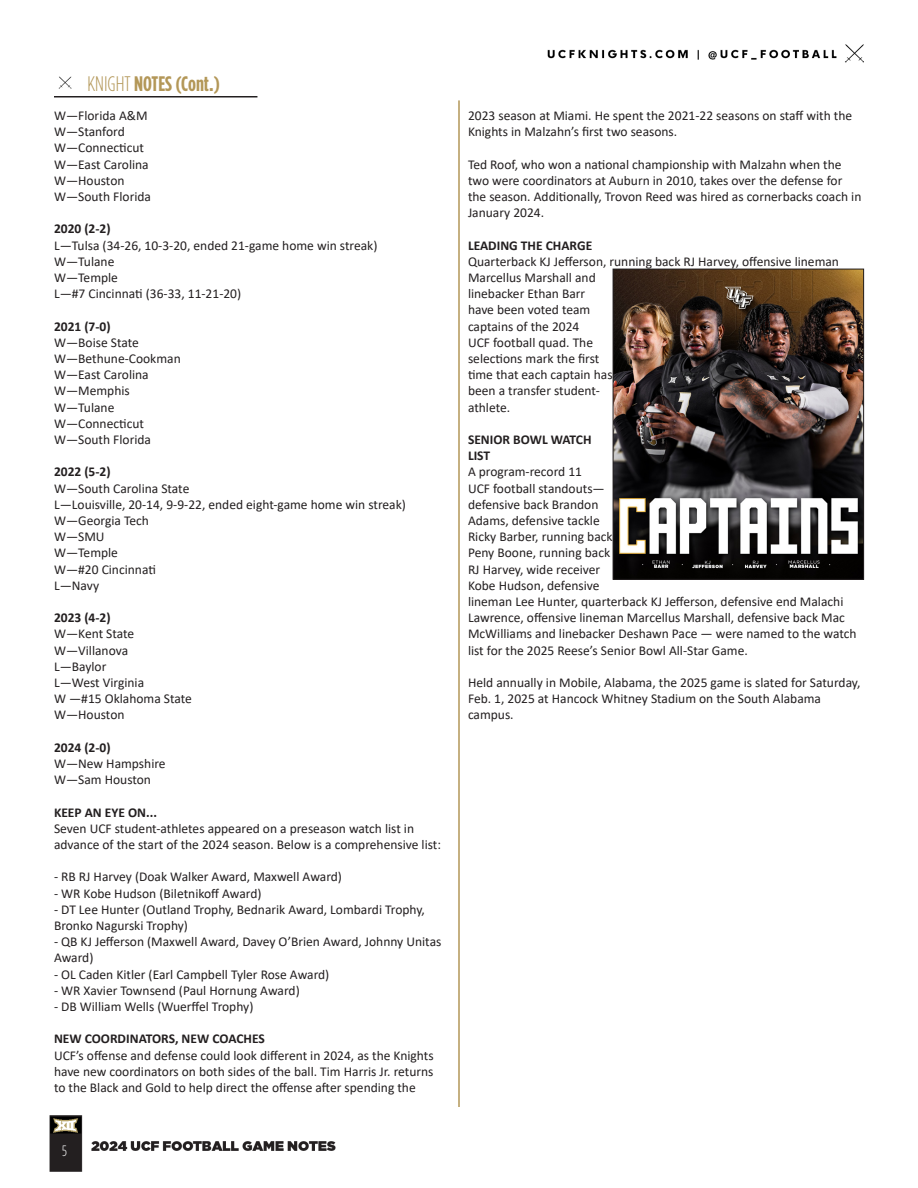
<style>
.page{position:relative;width:918px;height:1188px;background:#fff}
.page>*{position:absolute;margin:0;border:0;box-sizing:border-box;transform-origin:0 0}
.t1{font:700 21px "Gotham Condensed";color:#b39758}
.t2{font:300 15px "Gotham Condensed";color:#fff}
.t3{font:13.5px/16.2px "Calibri";color:#231f20}
.t4{font:700 13.5px/16.2px "Calibri";color:#231f20}
.s1{font-weight:300}
</style>
<div class="page">
<img style="left:49px;top:44px;width:816px;height:1128px">
<img style="left:615px;top:271px;width:247px;height:307px">
<div style="left:613px;top:269px;width:251px;height:311px;border:1px solid #231f20"></div>
<hr style="left:458px;top:100px;width:2px;height:1007px;background:#b39758">
<img style="left:54px;top:72px;width:20px;height:22px">
<hr style="left:54px;top:96px;width:203px;height:2px;background:#231f20">
<p class="t1" style="left:87px;top:71px;width:134px"><span class="s1">KNIGHT</span> NOTES (Cont.)</p>
<p class="t3" style="left:54px;top:107px;width:95px">W—Florida A&amp;M</p>
<p class="t3" style="left:54px;top:123px;width:72px">W—Stanford</p>
<p class="t3" style="left:54px;top:140px;width:91px">W—Connecticut</p>
<p class="t3" style="left:54px;top:156px;width:96px">W—East Carolina</p>
<p class="t3" style="left:54px;top:172px;width:72px">W—Houston</p>
<p class="t3" style="left:54px;top:188px;width:99px">W—South Florida</p>
<p class="t4" style="left:54px;top:221px;width:58px">2020 (2-2)</p>
<p class="t3" style="left:54px;top:237px;width:325px">L—Tulsa (34-26, 10-3-20, ended 21-game home win streak)</p>
<p class="t3" style="left:54px;top:253px;width:62px">W—Tulane</p>
<p class="t3" style="left:54px;top:269px;width:66px">W—Temple</p>
<p class="t3" style="left:54px;top:285px;width:189px">L—#7 Cincinnati (36-33, 11-21-20)</p>
<p class="t4" style="left:54px;top:318px;width:58px">2021 (7-0)</p>
<p class="t3" style="left:54px;top:334px;width:86px">W—Boise State</p>
<p class="t3" style="left:54px;top:350px;width:128px">W—Bethune-Cookman</p>
<p class="t3" style="left:54px;top:366px;width:96px">W—East Carolina</p>
<p class="t3" style="left:54px;top:383px;width:77px">W—Memphis</p>
<p class="t3" style="left:54px;top:399px;width:62px">W—Tulane</p>
<p class="t3" style="left:54px;top:415px;width:91px">W—Connecticut</p>
<p class="t3" style="left:54px;top:431px;width:99px">W—South Florida</p>
<p class="t4" style="left:54px;top:464px;width:58px">2022 (5-2)</p>
<p class="t3" style="left:54px;top:480px;width:137px">W—South Carolina State</p>
<p class="t3" style="left:54px;top:496px;width:353px">L—Louisville, 20-14, 9-9-22, ended eight-game home win streak)</p>
<p class="t3" style="left:54px;top:512px;width:96px">W—Georgia Tech</p>
<p class="t3" style="left:54px;top:528px;width:52px">W—SMU</p>
<p class="t3" style="left:54px;top:545px;width:66px">W—Temple</p>
<p class="t3" style="left:54px;top:561px;width:103px">W—#20 Cincinnati</p>
<p class="t3" style="left:54px;top:577px;width:47px">L—Navy</p>
<p class="t4" style="left:54px;top:609px;width:58px">2023 (4-2)</p>
<p class="t3" style="left:54px;top:626px;width:82px">W—Kent State</p>
<p class="t3" style="left:54px;top:642px;width:76px">W—Villanova</p>
<p class="t3" style="left:54px;top:658px;width:54px">L—Baylor</p>
<p class="t3" style="left:54px;top:674px;width:92px">L—West Virginia</p>
<p class="t3" style="left:54px;top:690px;width:139px">W —#15 Oklahoma State</p>
<p class="t3" style="left:54px;top:707px;width:72px">W—Houston</p>
<p class="t4" style="left:54px;top:739px;width:58px">2024 (2-0)</p>
<p class="t3" style="left:54px;top:755px;width:113px">W—New Hampshire<br>W—Sam Houston</p>
<p class="t4" style="left:54px;top:804px;width:105px">KEEP AN EYE ON...</p>
<p class="t3" style="left:54px;top:820px;width:389px">Seven UCF student-athletes appeared on a preseason watch list in advance of the start of the 2024 season. Below is a comprehensive list:</p>
<p class="t3" style="left:54px;top:869px;width:290px">- RB RJ Harvey (Doak Walker Award, Maxwell Award)</p>
<p class="t3" style="left:54px;top:885px;width:209px">- WR Kobe Hudson (Biletnikoff Award)</p>
<p class="t3" style="left:54px;top:901px;width:372px">- DT Lee Hunter (Outland Trophy, Bednarik Award, Lombardi Trophy,<br>Bronko Nagurski Trophy)</p>
<p class="t3" style="left:54px;top:933px;width:389px">- QB KJ Jefferson (Maxwell Award, Davey O’Brien Award, Johnny Unitas<br>Award)</p>
<p class="t3" style="left:54px;top:966px;width:277px">- OL Caden Kitler (Earl Campbell Tyler Rose Award)</p>
<p class="t3" style="left:54px;top:982px;width:247px">- WR Xavier Townsend (Paul Hornung Award)</p>
<p class="t3" style="left:54px;top:998px;width:201px">- DB William Wells (Wuerffel Trophy)</p>
<p class="t4" style="left:54px;top:1031px;width:212px">NEW COORDINATORS, NEW COACHES</p>
<p class="t3" style="left:54px;top:1047px;width:381px;text-align:justify">UCF’s offense and defense could look different in 2024, as the Knights have new coordinators on both sides of the ball. Tim Harris Jr. returns to the Black and Gold to help direct the offense after spending the</p>
<p class="t2" style="left:62px;top:1142px;width:6px">5</p>
<p class="t3" style="left:468px;top:107px;width:386px">2023 season at Miami. He spent the 2021-22 seasons on staff with the<br>Knights in Malzahn’s first two seasons.</p>
<p class="t3" style="left:468px;top:156px;width:395px">Ted Roof, who won a national championship with Malzahn when the two were coordinators at Auburn in 2010, takes over the defense for the season. Additionally, Trovon Reed was hired as cornerbacks coach in January 2024.</p>
<p class="t4" style="left:468px;top:237px;width:126px">LEADING THE CHARGE</p>
<p class="t3" style="left:468px;top:253px;width:373px">Quarterback KJ Jefferson, running back RJ Harvey, offensive lineman<br>Marcellus Marshall and<br>linebacker Ethan Barr<br>have been voted team<br>captains of the 2024<br>UCF football quad. The<br>selections mark the first<br>time that each captain has<br>been a transfer student-<br>athlete.</p>
<p class="t4" style="left:468px;top:431px;width:125px">SENIOR BOWL WATCH<br>LIST</p>
<p class="t3" style="left:468px;top:464px;width:390px">A program-record 11<br>UCF football standouts—<br>defensive back Brandon<br>Adams, defensive tackle<br>Ricky Barber, running back<br>Peny Boone, running back<br>RJ Harvey, wide receiver<br>Kobe Hudson, defensive<br>lineman Lee Hunter, quarterback KJ Jefferson, defensive end Malachi Lawrence, offensive lineman Marcellus Marshall, defensive back Mac McWilliams and linebacker Deshawn Pace — were named to the watch list for the 2025 Reese’s Senior Bowl All-Star Game.</p>
<p class="t3" style="left:468px;top:674px;width:394px">Held annually in Mobile, Alabama, the 2025 game is slated for Saturday,<br>Feb. 1, 2025 at Hancock Whitney Stadium on the South Alabama campus.</p>
</div>
